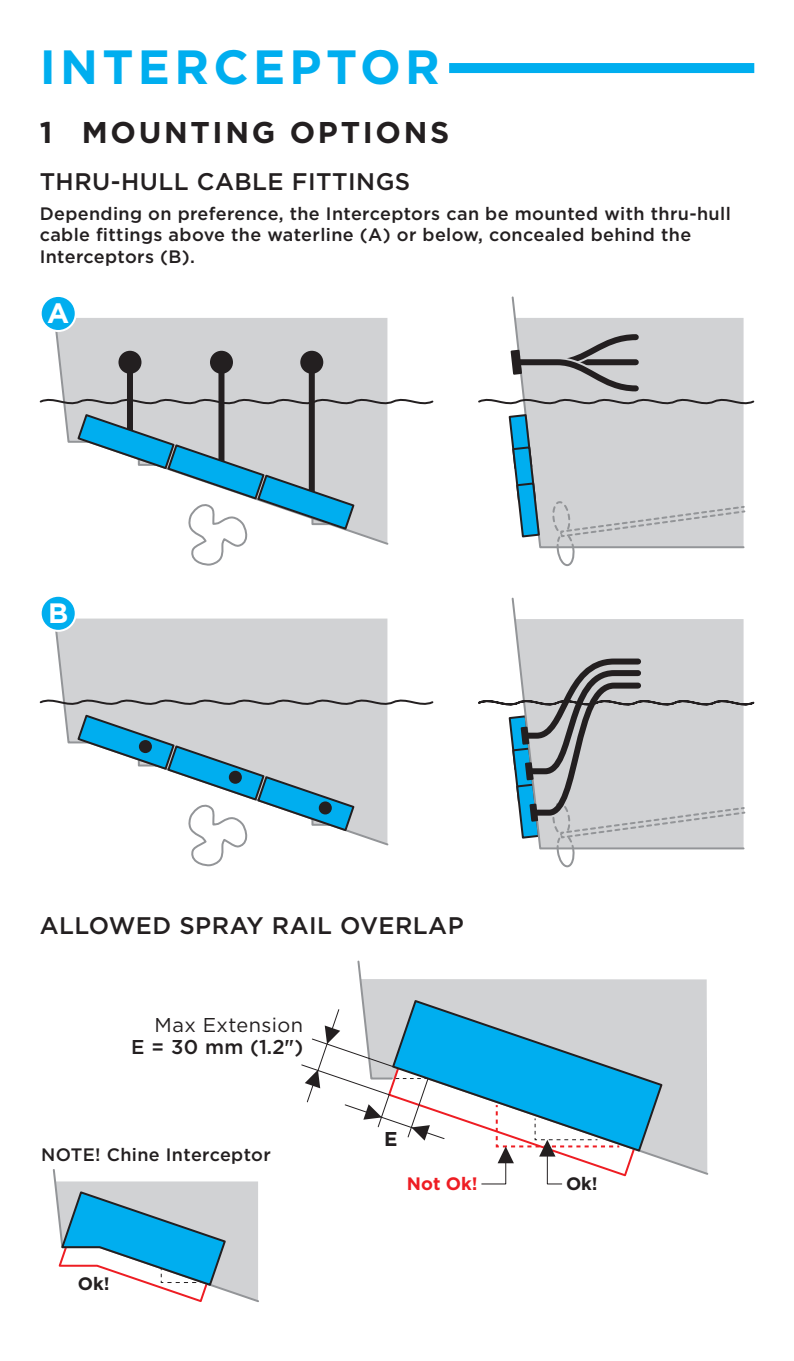
<style>
.page{position:relative;width:794px;height:1361px;background:#fff}
.page>*{position:absolute;margin:0;border:0;box-sizing:border-box;transform-origin:0 0}
.Cover_Heading{font:700 48px "Gotham";letter-spacing:.09em;color:#00aeef}
.Heading{font:700 30px "Gotham";letter-spacing:.09em;color:#231f20}
.Heading-2{font:700 28px "Gotham";color:#fff}
.Sub_Heading{font:500 24px "Gotham";letter-spacing:.02em;color:#231f20}
.Sub_Heading-2{font:20px/22px "Gotham";letter-spacing:.02em;color:#231f20;text-align:right}
.Sub_Heading-3{font:700 20px "Gotham";color:#231f20}
.Sub_Heading_Inside{font:500 18px/21.6px "Gotham";letter-spacing:.02em;color:#231f20}
.Sub_Heading_Inside-2{font:700 18px "Gotham";color:#ee1d23}
.Sub_Heading_Inside-3{font:700 18px "Gotham";color:#231f20}
.s1{font-weight:500}
</style>
<div class="page">
<svg style="left:511px;top:296px;width:233px;height:253px"></svg>
<svg style="left:551px;top:500px;width:195px;height:67px"></svg>
<svg style="left:508px;top:413px;width:33px;height:125px"></svg>
<svg style="left:478px;top:327px;width:277px;height:80px"></svg>
<svg style="left:511px;top:597px;width:233px;height:58px"></svg>
<svg style="left:478px;top:655px;width:277px;height:213px"></svg>
<div style="left:55px;top:318px;width:333px;height:75px;background:#d1d2d4"></div>
<div style="left:119px;top:352px;width:21px;height:21px;background:#231f20;border-radius:50%"></div>
<div style="left:118px;top:351px;width:23px;height:23px;border:2px solid #231f20;border-radius:50%"></div>
<div style="left:301px;top:352px;width:21px;height:21px;background:#231f20;border-radius:50%"></div>
<div style="left:300px;top:351px;width:23px;height:23px;border:2px solid #231f20;border-radius:50%"></div>
<div style="left:127px;top:362px;width:6px;height:79px;background:#231f20"></div>
<div style="left:211px;top:352px;width:21px;height:21px;background:#231f20;border-radius:50%"></div>
<div style="left:210px;top:351px;width:23px;height:23px;border:2px solid #231f20;border-radius:50%"></div>
<div style="left:218px;top:362px;width:6px;height:112px;background:#231f20"></div>
<div style="left:309px;top:362px;width:6px;height:148px;background:#231f20"></div>
<svg style="left:39px;top:393px;width:395px;height:173px"></svg>
<div style="left:55px;top:618px;width:333px;height:76px;background:#d1d2d4"></div>
<svg style="left:39px;top:694px;width:395px;height:173px"></svg>
<div style="left:140px;top:741px;width:11px;height:11px;background:#231f20;border-radius:50%"></div>
<div style="left:139px;top:740px;width:13px;height:13px;border:2px solid #231f20;border-radius:50%"></div>
<div style="left:230px;top:772px;width:11px;height:11px;background:#231f20;border-radius:50%"></div>
<div style="left:229px;top:771px;width:13px;height:13px;border:2px solid #231f20;border-radius:50%"></div>
<div style="left:320px;top:802px;width:11px;height:11px;background:#231f20;border-radius:50%"></div>
<div style="left:319px;top:801px;width:13px;height:13px;border:2px solid #231f20;border-radius:50%"></div>
<div style="left:41px;top:296px;width:35px;height:35px;background:#00aeef;border-radius:50%"></div>
<div style="left:40px;top:295px;width:37px;height:37px;border:2px solid #fff;border-radius:50%"></div>
<div style="left:41px;top:596px;width:35px;height:35px;background:#00aeef;border-radius:50%"></div>
<div style="left:40px;top:595px;width:37px;height:37px;border:2px solid #fff;border-radius:50%"></div>
<svg style="left:52px;top:1169px;width:207px;height:133px"></svg>
<svg style="left:301px;top:960px;width:408px;height:225px"></svg>
<div style="left:449px;top:63px;width:305px;height:10px;background:#00aeef"></div>
<p class="Cover_Heading" style="left:40px;top:35px;width:402px">INTERCEPTOR</p>
<p class="Heading" style="left:40px;top:113px;width:411px">1 MOUNTING OPTIONS</p>
<p class="Sub_Heading" style="left:40px;top:166px;width:372px">THRU-HULL CABLE FITTINGS</p>
<p class="Sub_Heading_Inside" style="left:40px;top:202px;width:692px">Depending on preference, the Interceptors can be mounted with thru-hull cable fittings above the waterline (A) or below, concealed behind the<br>Interceptors (B).</p>
<p class="Heading-2" style="left:47px;top:295px;width:24px">A</p>
<p class="Heading-2" style="left:48px;top:594px;width:22px">B</p>
<p class="Sub_Heading" style="left:40px;top:909px;width:425px">ALLOWED SPRAY RAIL OVERLAP</p>
<p class="Sub_Heading-2" style="left:131px;top:1014px;width:173px">Max Extension<br><span class="s1">E = 30 mm (1.2")</span></p>
<p class="Sub_Heading_Inside" style="left:41px;top:1144px;width:231px">NOTE! Chine Interceptor</p>
<p class="Sub_Heading_Inside-3" style="left:78px;top:1271px;width:33px">Ok!</p>
<p class="Sub_Heading-3" style="left:384px;top:1126px;width:15px">E</p>
<p class="Sub_Heading_Inside-2" style="left:407px;top:1171px;width:72px">Not Ok!</p>
<p class="Sub_Heading_Inside-3" style="left:566px;top:1171px;width:33px">Ok!</p>
</div>
